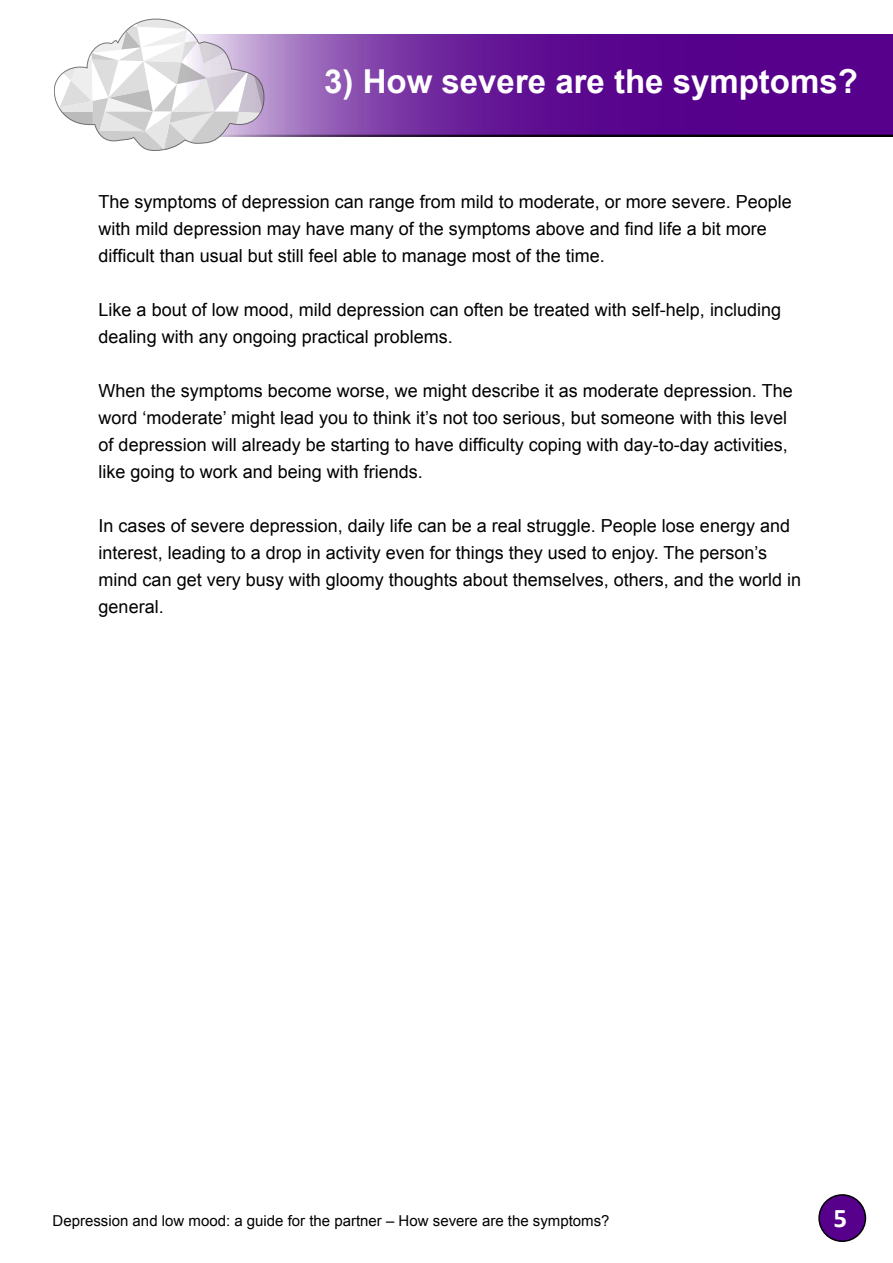
<style>
.page{position:relative;width:893px;height:1263px;background:#fff}
.page>*{position:absolute;margin:0;border:0;box-sizing:border-box;transform-origin:0 0}
.t1{font:700 33px "Arial";color:#fff}
.t2{font:700 27px "Calibri";color:#fff}
.t3{font:18px/27px "Arial";color:#000}
.t4{font:15px "Arial";color:#000}
</style>
<div class="page">
<div style="left:819px;top:1195px;width:46px;height:46px;background:#56008c;border-radius:50%"></div>
<div style="left:818px;top:1194px;width:48px;height:48px;border:2px solid #000;border-radius:50%"></div>
<svg style="left:265px;top:34px;width:628px;height:101px;background:#681d98"></svg>
<hr style="left:215px;top:135px;width:678px;height:2px;background:#000">
<svg style="left:54px;top:19px;width:211px;height:132px"></svg>
<p class="t1" style="left:324px;top:60px;width:535px">3) How severe are the symptoms?</p>
<p class="t3" style="left:99px;top:188px;width:695px">The symptoms of depression can range from mild to moderate, or more severe. People with mild depression may have many of the symptoms above and find life a bit more difficult than usual but still feel able to manage most of the time.</p>
<p class="t3" style="left:99px;top:296px;width:684px">Like a bout of low mood, mild depression can often be treated with self-help, including dealing with any ongoing practical problems.</p>
<p class="t3" style="left:99px;top:377px;width:695px">When the symptoms become worse, we might describe it as moderate depression. The word ‘moderate’ might lead you to think it’s not too serious, but someone with this level of depression will already be starting to have difficulty coping with day-to-day activities, like going to work and being with friends.</p>
<p class="t3" style="left:99px;top:512px;width:704px">In cases of severe depression, daily life can be a real struggle. People lose energy and interest, leading to a drop in activity even for things they used to enjoy. The person’s mind can get very busy with gloomy thoughts about themselves, others, and the world in general.</p>
<p class="t4" style="left:53px;top:1211px;width:558px">Depression and low mood: a guide for the partner – How severe are the symptoms?</p>
<p class="t2" style="left:833px;top:1201px;width:15px">5</p>
</div>
